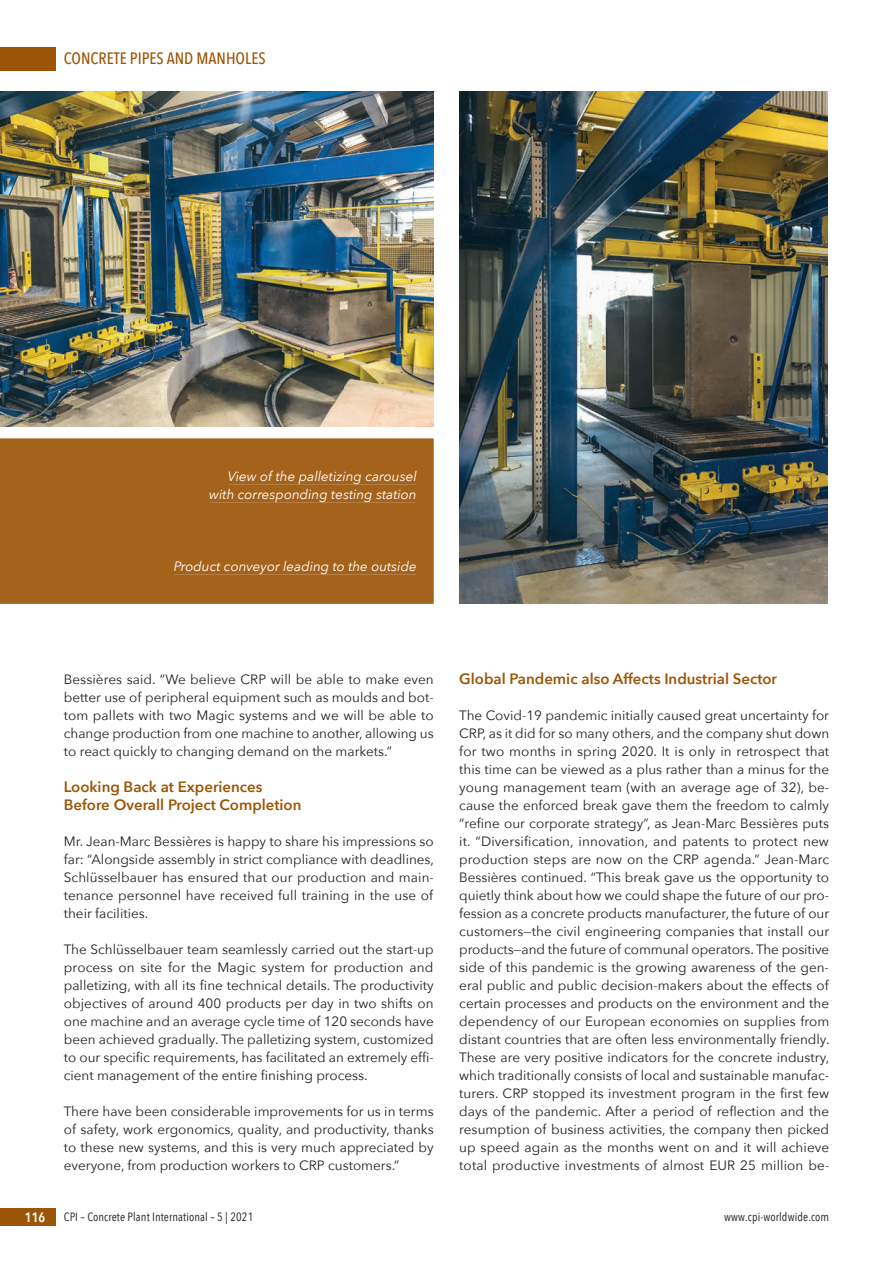
<style>
.page{position:relative;width:893px;height:1263px;background:#fff}
.page>*{position:absolute;margin:0;border:0;box-sizing:border-box;transform-origin:0 0}
.t1{font:500 16.5px "Avenir Next Condensed";color:#9c5506}
.t2{font:600 15px/18px "Avenir Next";color:#9c5506}
.t3{font:13.5px/18px "Avenir Next";color:#231f20;text-align:justify}
.t4{font:italic 13.5px/18px "Avenir Next";color:#fff;text-align:right}
.t5{font:600 13.5px "Avenir Next Condensed";color:#fff}
.t6{font:12px "Avenir Next Condensed";letter-spacing:.01em;color:#231f20}
</style>
<div class="page">
<div style="left:0;top:47px;width:55px;height:23px;background:#9c5506"></div>
<div style="left:0;top:1208px;width:55px;height:18px;background:#9c5506"></div>
<img style="left:0;top:91px;width:434px;height:335px">
<img style="left:459px;top:91px;width:369px;height:513px">
<div style="left:0;top:438px;width:434px;height:166px;background:#a5621b"></div>
<div style="left:229px;top:471px;width:188px;height:13px;background:#a5621b"></div>
<div style="left:210px;top:489px;width:206px;height:13px;background:#a5621b"></div>
<div style="left:174px;top:561px;width:242px;height:13px;background:#a5621b"></div>
<p class="t1" style="left:64px;top:49px;width:203px">CONCRETE PIPES AND MANHOLES</p>
<p class="t4" style="left:209px;top:467px;width:209px">View of the palletizing carousel with corresponding testing station</p>
<p class="t4" style="left:174px;top:557px;width:245px">Product conveyor leading to the outside</p>
<p class="t3" style="left:64px;top:670px;width:371px">Bessières said. “We believe CRP will be able to make even better use of peripheral equipment such as moulds and bot&shy;tom pallets with two Magic systems and we will be able to change production from one machine to another, allowing us to react quickly to changing demand on the markets.”</p>
<p class="t2" style="left:64px;top:777px;width:239px">Looking Back at Experiences<br>Before Overall Project Completion</p>
<p class="t3" style="left:64px;top:832px;width:372px">Mr. Jean-Marc Bessières is happy to share his impressions so far: “Alongside assembly in strict compliance with deadlines, Schlüsselbauer has ensured that our production and main&shy;tenance personnel have received full training in the use of their facilities.</p>
<p class="t3" style="left:64px;top:940px;width:371px">The Schlüsselbauer team seamlessly carried out the start-up process on site for the Magic system for production and palletizing, with all its fine technical details. The productivity objectives of around 400 products per day in two shifts on one machine and an average cycle time of 120 seconds have been achieved gradually. The palletizing system, customized to our specific requirements, has facilitated an extremely effi&shy;cient management of the entire finishing process.</p>
<p class="t3" style="left:64px;top:1102px;width:371px">There have been considerable improvements for us in terms of safety, work ergonomics, quality, and productivity, thanks to these new systems, and this is very much appreciated by everyone, from production workers to CRP customers.”</p>
<p class="t2" style="left:459px;top:669px;width:319px">Global Pandemic also Affects Industrial Sector</p>
<p class="t3" style="left:459px;top:706px;width:372px">The Covid-19 pandemic initially caused great uncertainty for CRP, as it did for so many others, and the company shut down for two months in spring 2020. It is only in retrospect that this time can be viewed as a plus rather than a minus for the young management team (with an average age of 32), be&shy;cause the enforced break gave them the freedom to calmly “refine our corporate strategy”, as Jean-Marc Bessières puts it. “Diversification, innovation, and patents to protect new production steps are now on the CRP agenda.” Jean-Marc Bessières continued. “This break gave us the opportunity to quietly think about how we could shape the future of our pro&shy;fession as a concrete products manufacturer, the future of our customers—the civil engineering companies that install our products—and the future of communal operators. The positive side of this pandemic is the growing awareness of the gen&shy;eral public and public decision-makers about the effects of certain processes and products on the environment and the dependency of our European economies on supplies from distant countries that are often less environmentally friendly.<br>These are very positive indicators for the concrete industry, which traditionally consists of local and sustainable manufac&shy;turers. CRP stopped its investment program in the first few days of the pandemic. After a period of reflection and the resumption of business activities, the company then picked up speed again as the months went on and it will achieve total productive investments of almost EUR 25 million be-</p>
<p class="t5" style="left:25px;top:1206px;width:22px">116</p>
<p class="t6" style="left:64px;top:1207px;width:191px">CPI – Concrete Plant International – 5 | 2021</p>
<p class="t6" style="left:724px;top:1207px;width:107px">www.cpi-worldwide.com</p>
</div>
